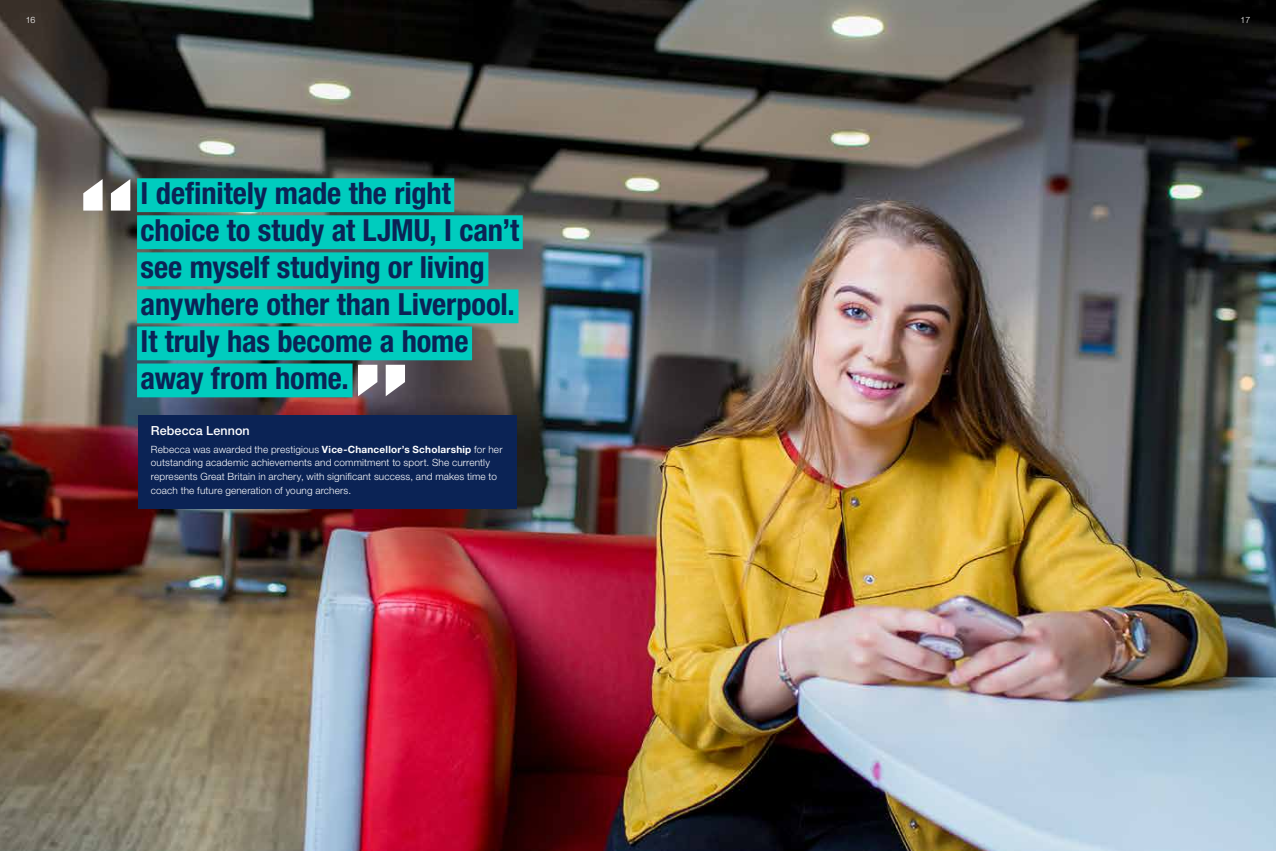
<style>
.page{position:relative;width:1276px;height:851px;background:#fff}
.page>*{position:absolute;margin:0;border:0;box-sizing:border-box;transform-origin:0 0}
.t1{font:700 condensed 30.5px/37px "Helvetica Neue LT Std";letter-spacing:-.005em;color:#0b2355}
.t2{font:500 12.5px "Helvetica Neue LT Std";letter-spacing:.01em;color:#fff}
.t3{font:300 10px/13.8px "Helvetica Neue LT Std";letter-spacing:.015em;color:#fff}
.t4{font:300 8.75px "Helvetica Neue LT Std";color:#fff}
.s1{font-weight:700}
</style>
<div class="page">
<img style="left:0;top:0;width:1276px;height:850px">
<svg style="left:83px;top:179px;width:47px;height:31px"></svg>
<svg style="left:358px;top:365px;width:47px;height:31px"></svg>
<div style="left:137px;top:178px;width:317px;height:34px;background:#00ccbe"></div>
<div style="left:137px;top:215px;width:386px;height:34px;background:#00ccbe"></div>
<div style="left:137px;top:252px;width:351px;height:34px;background:#00ccbe"></div>
<div style="left:137px;top:289px;width:381px;height:34px;background:#00ccbe"></div>
<div style="left:137px;top:326px;width:335px;height:34px;background:#00ccbe"></div>
<div style="left:137px;top:363px;width:215px;height:34px;background:#00ccbe"></div>
<div style="left:138px;top:415px;width:378px;height:93px;background:#0b2355"></div>
<p class="t4" style="left:26px;top:15px;width:11px">16</p>
<p class="t4" style="left:1240px;top:15px;width:11px">17</p>
<h1 class="t1" style="left:141px;top:174px;width:380px">I definitely made the right choice to study at LJMU, I can’t see myself studying or living anywhere other than Liverpool.<br>It truly has become a home away from home.</h1>
<p class="t2" style="left:151px;top:423px;width:100px">Rebecca Lennon</p>
<p class="t3" style="left:151px;top:442px;width:353px">Rebecca was awarded the prestigious <span class="s1">Vice-Chancellor’s Scholarship</span> for her outstanding academic achievements and commitment to sport. She currently represents Great Britain in archery, with significant success, and makes time to coach the future generation of young archers.</p>
</div>
